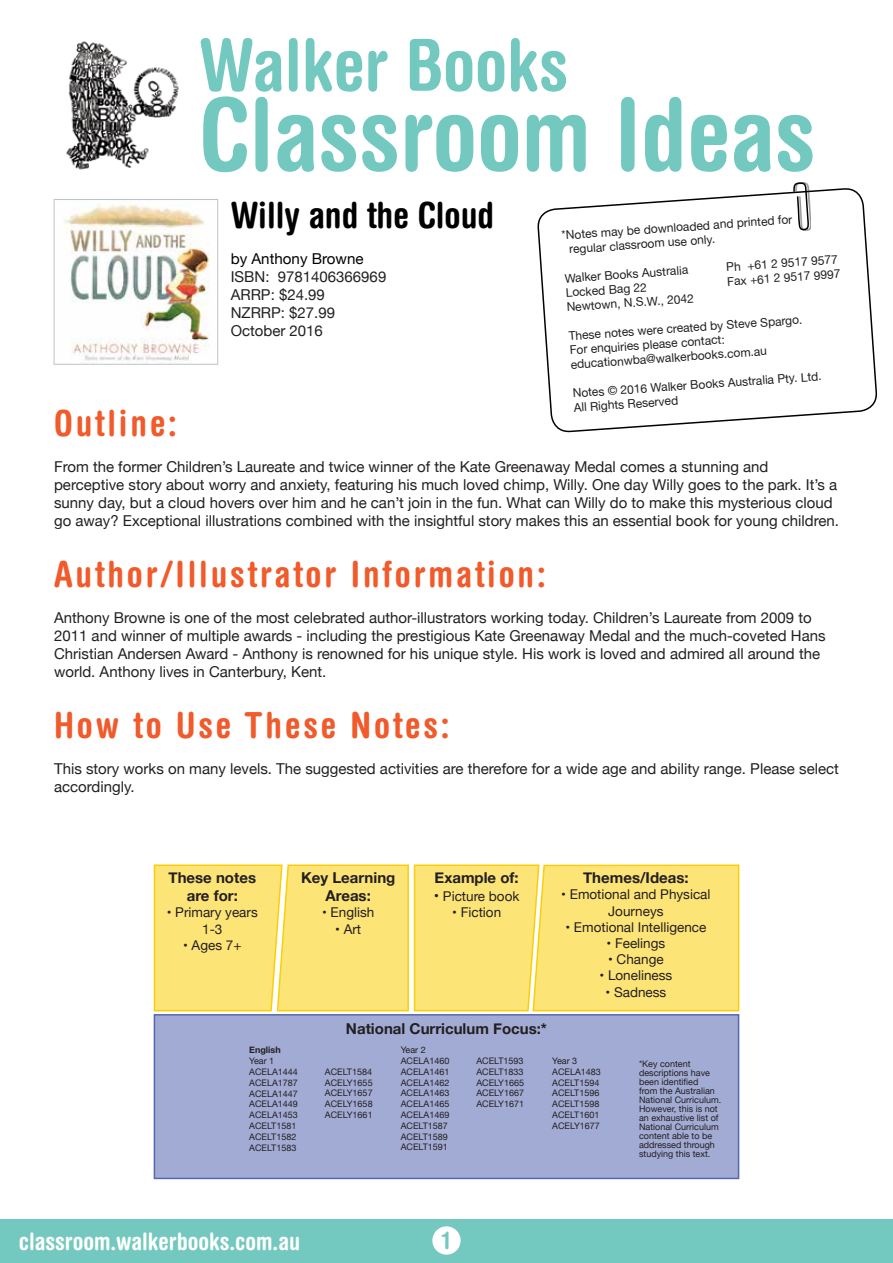
<style>
.page{position:relative;width:893px;height:1263px;background:#fff}
.page>*{position:absolute;margin:0;border:0;box-sizing:border-box;transform-origin:0 0}
.t1{font:700 condensed 100.5px "Helvetica Rounded";color:#73c9bf}
.t2{font:700 condensed 72px "Helvetica Rounded";color:#73c9bf}
.t3{font:700 condensed 36px "Helvetica Rounded";letter-spacing:.08em;color:#f15a2b}
.t4{font:700 condensed 36px "Helvetica Rounded";color:#000}
.t5{font:700 condensed 24px "Helvetica Rounded";color:#fffffd}
.t6{font:700 condensed 24px "Helvetica Rounded";color:#73c9bf}
.t7{font:15px/18px "Helvetica Neue";color:#231f20}
.t8{font:700 15px/18px "Helvetica Neue";color:#231f20;text-align:center}
.t9{font:15px "Helvetica Neue";color:#000}
.t10{font:13.5px/16.2px "Helvetica Neue";color:#231f20;text-align:center}
.t11{font:12px/14.4px "Helvetica Neue";color:#231f20}
.t12{font:9px/10.8px "Helvetica Neue";color:#231f20}
.t13{font:700 9px "Helvetica Neue";color:#231f20}
.s1{font-size:15px}
</style>
<div class="page">
<div style="left:0;top:1219px;width:893px;height:44px;background:#73c9bf"></div>
<img style="left:66px;top:41px;width:113px;height:129px">
<svg style="left:537px;top:188px;width:340px;height:245px"></svg>
<div style="left:795px;top:182px;width:16px;height:48px;background:#231f20;opacity:.5"></div>
<svg style="left:792px;top:182px;width:17px;height:50px"></svg>
<div style="left:154px;top:1015px;width:585px;height:163px;background:#a2abd3"></div>
<div style="left:154px;top:1014px;width:585px;height:165px;border:2px solid #5666b0"></div>
<div style="left:432px;top:1226px;width:29px;height:28px;background:#fff;border-radius:50%"></div>
<img style="left:64px;top:204px;width:146px;height:157px">
<div style="left:54px;top:199px;width:164px;height:165px;border:1px solid #c0c2c4"></div>
<svg style="left:153px;top:864px;width:587px;height:148px;background:#fce477"></svg>
<h2 class="t2" style="left:199px;top:21px;width:371px">Walker Books</h2>
<h1 class="t1" style="left:199px;top:74px;width:618px">Classroom Ideas</h1>
<h3 class="t4" style="left:231px;top:193px;width:265px">Willy and the Cloud</h3>
<p class="t9" style="left:231px;top:248px;width:135px">by Anthony Browne</p>
<p class="t7" style="left:231px;top:268px;width:157px">ISBN: 9781406366969<br>ARRP: $24.99<br>NZRRP: $27.99<br>October 2016</p>
<p class="t11" style="left:568px;top:228px;width:226px;text-indent:-7px;rotate:-4deg">*Notes may be downloaded and printed for regular classroom use only.</p>
<p class="t11" style="left:564px;top:272px;width:125px;rotate:-4deg">Walker Books Australia</p>
<p class="t11" style="left:726px;top:260px;width:113px;rotate:-4deg">Ph +61 2 9517 9577</p>
<p class="t11" style="left:727px;top:275px;width:115px;rotate:-4deg">Fax +61 2 9517 9997</p>
<p class="t11" style="left:565px;top:286px;width:83px;rotate:-4deg">Locked Bag 22</p>
<p class="t11" style="left:566px;top:300px;width:129px;rotate:-4deg">Newtown, N.S.W., 2042</p>
<p class="t11" style="left:568px;top:329px;width:236px;rotate:-4deg">These notes were created by Steve Spargo.<br>For enquiries please contact: educationwba@walkerbooks.com.au</p>
<p class="t11" style="left:572px;top:387px;width:251px;rotate:-4deg">Notes © 2016 Walker Books Australia Pty. Ltd.<br>All Rights Reserved</p>
<h3 class="t3" style="left:54px;top:401px;width:124px">Outline:</h3>
<p class="t7" style="left:54px;top:459px;width:786px">From the former Children’s Laureate and twice winner of the Kate Greenaway Medal comes a stunning and perceptive story about worry and anxiety, featuring his much loved chimp, Willy. One day Willy goes to the park. It’s a sunny day, but a cloud hovers over him and he can’t join in the fun. What can Willy do to make this mysterious cloud go away? Exceptional illustrations combined with the insightful story makes this an essential book for young children.</p>
<h3 class="t3" style="left:54px;top:552px;width:493px">Author/Illustrator Information:</h3>
<p class="t7" style="left:54px;top:610px;width:773px">Anthony Browne is one of the most celebrated author-illustrators working today. Children’s Laureate from 2009 to 2011 and winner of multiple awards - including the prestigious Kate Greenaway Medal and the much-coveted Hans Christian Andersen Award - Anthony is renowned for his unique style. His work is loved and admired all around the world. Anthony lives in Canterbury, Kent.</p>
<h3 class="t3" style="left:54px;top:704px;width:397px">How to Use These Notes:</h3>
<p class="t7" style="left:54px;top:761px;width:786px">This story works on many levels. The suggested activities are therefore for a wide age and ability range. Please select accordingly.</p>
<p class="t8" style="left:169px;top:869px;width:89px">These notes are for:</p>
<p class="t10" style="left:167px;top:905px;width:92px">• Primary years<br>1-3</p>
<p class="t10" style="left:183px;top:938px;width:60px">• Ages 7+</p>
<p class="t8" style="left:301px;top:869px;width:96px">Key Learning<br>Areas:</p>
<p class="t10" style="left:322px;top:905px;width:54px">• English</p>
<p class="t10" style="left:335px;top:921px;width:27px">• Art</p>
<p class="t8" style="left:435px;top:869px;width:86px">Example of:</p>
<p class="t10" style="left:434px;top:889px;width:87px"><span class="s1">•</span> Picture book</p>
<p class="t10" style="left:452px;top:905px;width:50px">• Fiction</p>
<p class="t8" style="left:346px;top:1020px;width:203px">National Curriculum Focus:*</p>
<p class="t8" style="left:583px;top:869px;width:107px">Themes/Ideas:</p>
<p class="t10" style="left:561px;top:887px;width:151px">• Emotional and Physical<br>Journeys</p>
<p class="t10" style="left:565px;top:920px;width:142px">• Emotional Intelligence</p>
<p class="t10" style="left:607px;top:936px;width:60px">• Feelings</p>
<p class="t10" style="left:608px;top:952px;width:57px">• Change</p>
<p class="t10" style="left:600px;top:968px;width:74px">• Loneliness</p>
<p class="t10" style="left:605px;top:984px;width:62px">• Sadness</p>
<p class="t13" style="left:249px;top:1043px;width:33px">English</p>
<p class="t12" style="left:249px;top:1056px;width:50px">Year 1<br>ACELA1444<br>ACELA1787<br>ACELA1447<br>ACELA1449<br>ACELA1453<br>ACELT1581<br>ACELT1582<br>ACELT1583</p>
<p class="t12" style="left:325px;top:1067px;width:49px;text-align:justify">ACELT1584<br>ACELY1655<br>ACELY1657<br>ACELY1658<br>ACELY1661</p>
<p class="t12" style="left:401px;top:1045px;width:50px">Year 2<br>ACELA1460<br>ACELA1461<br>ACELA1462<br>ACELA1463<br>ACELA1465<br>ACELA1469<br>ACELT1587<br>ACELT1589<br>ACELT1591</p>
<p class="t12" style="left:476px;top:1056px;width:49px;text-align:justify">ACELT1593<br>ACELT1833<br>ACELY1665<br>ACELY1667<br>ACELY1671</p>
<p class="t12" style="left:552px;top:1056px;width:50px">Year 3<br>ACELA1483<br>ACELT1594<br>ACELT1596<br>ACELT1598<br>ACELT1601<br>ACELY1677</p>
<h3 class="t5" style="left:19px;top:1226px;width:283px">classroom.walkerbooks.com.au</h3>
<h3 class="t6" style="left:442px;top:1226px;width:9px">1</h3>
<p class="t12" style="left:639px;top:1060px;width:84px;line-height:9px">*Key content descriptions have been identified<br>from the Australian<br>National Curriculum.<br>However, this is not an exhaustive list of<br>National Curriculum content able to be addressed through studying this text.</p>
</div>
